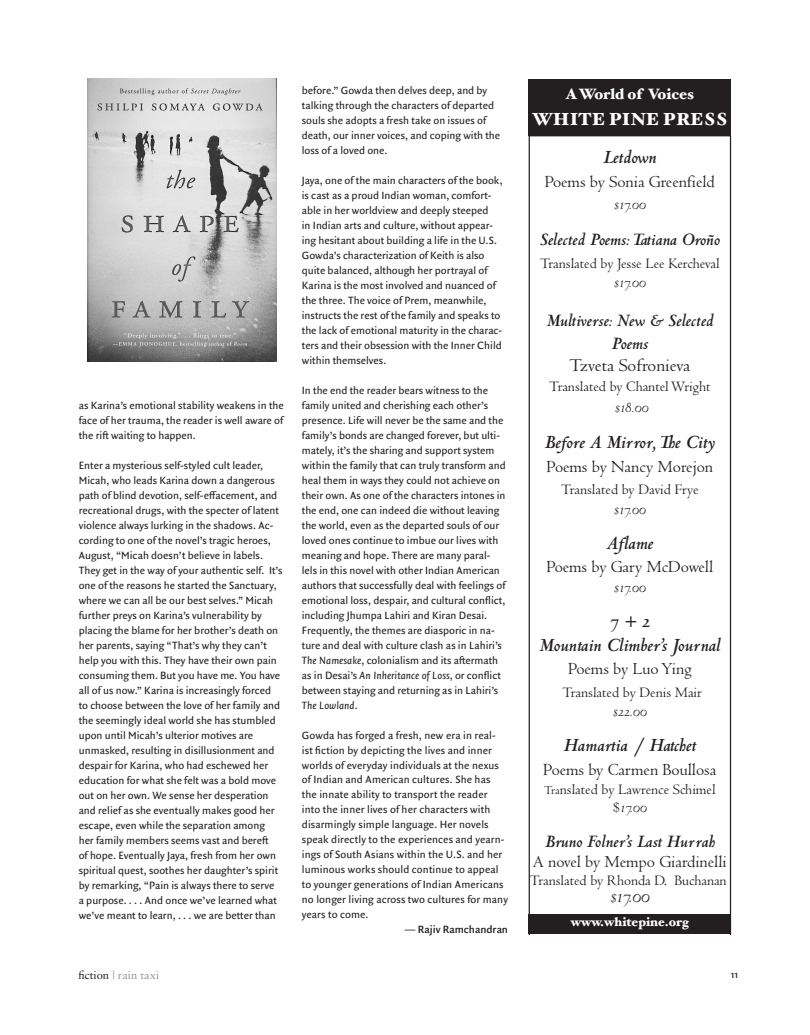
<style>
.page{position:relative;width:810px;height:1035px;background:#fff}
.page>*{position:absolute;margin:0;border:0;box-sizing:border-box;transform-origin:0 0}
.t1{font:20px/24px "Centaur MT Bold Italic Os F";color:#231f20;text-align:center}
.t2{font:18.75px/22.5px "Centaur MT Bold Italic Os F";color:#231f20;text-align:center}
.t3{font:18.75px "Centaur";color:#231f20}
.t4{font:18.75px "Centaur MT Italic Os F";color:#231f20}
.t5{font:17.5px "Centaur";color:#231f20}
.t6{font:900 17.5px "Hoefler Text";color:#fff}
.t7{font:15px "Centaur";color:#231f20}
.t8{font:15px "Centaur MT Italic Os F";color:#231f20}
.t9{font:900 15px "Hoefler Text";color:#fff}
.t10{font:900 12.5px "Hoefler Text";color:#fff}
.t11{font:11.25px/15px "Quadraat Sans OT";color:#231f20}
.t12{font:600 11.25px "Quadraat Sans OT";color:#231f20}
.t13{font:11.25px "Sabon LT Std";color:#939598}
.s1{font-style:italic}
.s2{font-weight:400}
.s3{font-size:12.5px}
.s4{font-family:"Centaur"}
.s5{color:#231f20}
</style>
<div class="page">
<img style="left:87px;top:79px;width:189px;height:282px">
<svg style="left:529px;top:135px;width:202px;height:779px"></svg>
<div style="left:529px;top:79px;width:202px;height:56px;background:#231f20"></div>
<div style="left:529px;top:914px;width:202px;height:20px;background:#231f20"></div>
<p class="t11" style="left:79px;top:397px;width:207px;text-align:justify">as Karina’s emotional stability weakens in the face of her trauma, the reader is well aware of the rift waiting to happen.</p>
<p class="t11" style="left:79px;top:457px;width:205px">Enter a mysterious self-styled cult leader, Micah, who leads Karina down a dangerous path of blind devotion, self-effacement, and recreational drugs, with the specter of latent violence always lurking in the shadows. Ac&shy;cording to one of the novel’s tragic heroes, August, “Micah doesn’t believe in labels.<br>They get in the way of your authentic self. It’s one of the reasons he started the Sanctuary, where we can all be our best selves.” Micah further preys on Karina’s vulnerability by placing the blame for her brother’s death on her parents, saying “That’s why they can’t help you with this. They have their own pain consuming them. But you have me. You have all of us now.” Karina is increasingly forced to choose between the love of her family and the seemingly ideal world she has stumbled upon until Micah’s ulterior motives are unmasked, resulting in disillusionment and despair for Karina, who had eschewed her education for what she felt was a bold move out on her own. We sense her desperation and relief as she eventually makes good her escape, even while the separation among her family members seems vast and bereft<br>of hope. Eventually Jaya, fresh from her own spiritual quest, soothes her daughter’s spirit by remarking, “Pain is always there to serve a purpose. . . . And once we’ve learned what we’ve meant to learn, . . . we are better than</p>
<p class="t11" style="left:302px;top:82px;width:200px">before.” Gowda then delves deep, and by talking through the characters of departed souls she adopts a fresh take on issues of death, our inner voices, and coping with the loss of a loved one.</p>
<p class="t11" style="left:302px;top:172px;width:202px">Jaya, one of the main characters of the book, is cast as a proud Indian woman, comfort&shy;able in her worldview and deeply steeped<br>in Indian arts and culture, without appear&shy;ing hesitant about building a life in the U.S.<br>Gowda’s characterization of Keith is also quite balanced, although her portrayal of Karina is the most involved and nuanced of the three. The voice of Prem, meanwhile, instructs the rest of the family and speaks to the lack of emotional maturity in the charac&shy;ters and their obsession with the Inner Child within themselves.</p>
<p class="t11" style="left:302px;top:382px;width:205px">In the end the reader bears witness to the family united and cherishing each other’s presence. Life will never be the same and the family’s bonds are changed forever, but ulti&shy;mately, it’s the sharing and support system within the family that can truly transform and heal them in ways they could not achieve on their own. As one of the characters intones in the end, one can indeed die without leaving the world, even as the departed souls of our loved ones continue to imbue our lives with meaning and hope. There are many paral&shy;lels in this novel with other Indian American authors that successfully deal with feelings of emotional loss, despair, and cultural conflict, including Jhumpa Lahiri and Kiran Desai.<br>Frequently, the themes are diasporic in na&shy;ture and deal with culture clash as in Lahiri’s <span class="s1">The Namesake</span>, colonialism and its aftermath as in Desai’s <span class="s1">An Inheritance of Loss</span>, or conflict between staying and returning as in Lahiri’s <span class="s1">The Lowland</span>.</p>
<p class="t11" style="left:302px;top:727px;width:208px">Gowda has forged a fresh, new era in real&shy;ist fiction by depicting the lives and inner worlds of everyday individuals at the nexus of Indian and American cultures. She has the innate ability to transport the reader into the inner lives of her characters with disarmingly simple language. Her novels speak directly to the experiences and yearn&shy;ings of South Asians within the U.S. and her luminous works should continue to appeal to younger generations of Indian Americans no longer living across two cultures for many years to come.</p>
<p class="t12" style="left:404px;top:922px;width:105px"><span class="s2">—</span> Rajiv Ramchandran</p>
<h3 class="t9" style="left:565px;top:85px;width:131px">AWorld of Voices</h3>
<h3 class="t6" style="left:532px;top:108px;width:197px">WHITE PINE PRESS</h3>
<h1 class="t1" style="left:603px;top:146px;width:55px">Letdown</h1>
<h3 class="t5" style="left:545px;top:172px;width:172px">Poems by Sonia Greenfield</h3>
<h3 class="t8" style="left:614px;top:197px;width:33px">$17.00</h3>
<h2 class="t2" style="left:540px;top:229px;width:181px">Selected Poems: Tatiana Oroño</h2>
<h3 class="t7" style="left:540px;top:255px;width:181px">Translated by Jesse Lee Kercheval</h3>
<h3 class="t8" style="left:614px;top:275px;width:33px">$17.00</h3>
<h2 class="t2" style="left:546px;top:310px;width:168px">Multiverse: New &amp; Selected<br>Poems</h2>
<h2 class="t3" style="left:569px;top:355px;width:122px">Tzveta Sofronieva</h2>
<h3 class="t7" style="left:549px;top:378px;width:163px">Translated by ChantelWright</h3>
<h3 class="t8" style="left:615px;top:399px;width:35px">$18.00</h3>
<h1 class="t1" style="left:545px;top:431px;width:174px">Before A Mirror, The City</h1>
<h3 class="t5" style="left:547px;top:457px;width:168px">Poems by Nancy Morejon</h3>
<h3 class="t7" style="left:561px;top:481px;width:139px">Translated by David Frye</h3>
<h3 class="t8" style="left:614px;top:502px;width:33px">$17.00</h3>
<h1 class="t1" style="left:607px;top:532px;width:48px">Aflame</h1>
<h3 class="t5" style="left:546px;top:557px;width:169px">Poems by Gary McDowell</h3>
<h3 class="t8" style="left:614px;top:580px;width:33px">$17.00</h3>
<h1 class="t1" style="left:539px;top:610px;width:183px">7+2<br>Mountain Climber’s Journal</h1>
<h3 class="t5" style="left:568px;top:659px;width:125px">Poems by LuoYing</h3>
<h3 class="t7" style="left:562px;top:684px;width:141px">Translated by Denis Mair</h3>
<h3 class="t8" style="left:613px;top:704px;width:35px">$22.00</h3>
<h1 class="t1" style="left:563px;top:734px;width:134px">Hamartia / Hatchet</h1>
<h3 class="t5" style="left:543px;top:760px;width:175px">Poems by Carmen Boullosa</h3>
<h3 class="t7" style="left:544px;top:782px;width:173px"><span class="s3">Tra</span>nslated by Lawrence Schimel</h3>
<h3 class="t8" style="left:613px;top:800px;width:35px"><span class="s4">$</span>17.00</h3>
<h2 class="t2" style="left:545px;top:830px;width:172px">Bruno Folner’s Last Hurrah</h2>
<h3 class="t5" style="left:533px;top:852px;width:195px">A novel by Mempo Giardinelli</h3>
<h3 class="t7" style="left:530px;top:872px;width:198px">Translated by Rhonda D. Buchanan</h3>
<h2 class="t4" style="left:610px;top:886px;width:41px">$17.00</h2>
<p class="t10" style="left:571px;top:915px;width:120px">www.whitepine.org</p>
<p class="t13" style="left:79px;top:969px;width:82px"><span class="s5">fiction</span> | rain taxi</p>
<p class="t11" style="left:731px;top:966px;width:9px">11</p>
</div>
